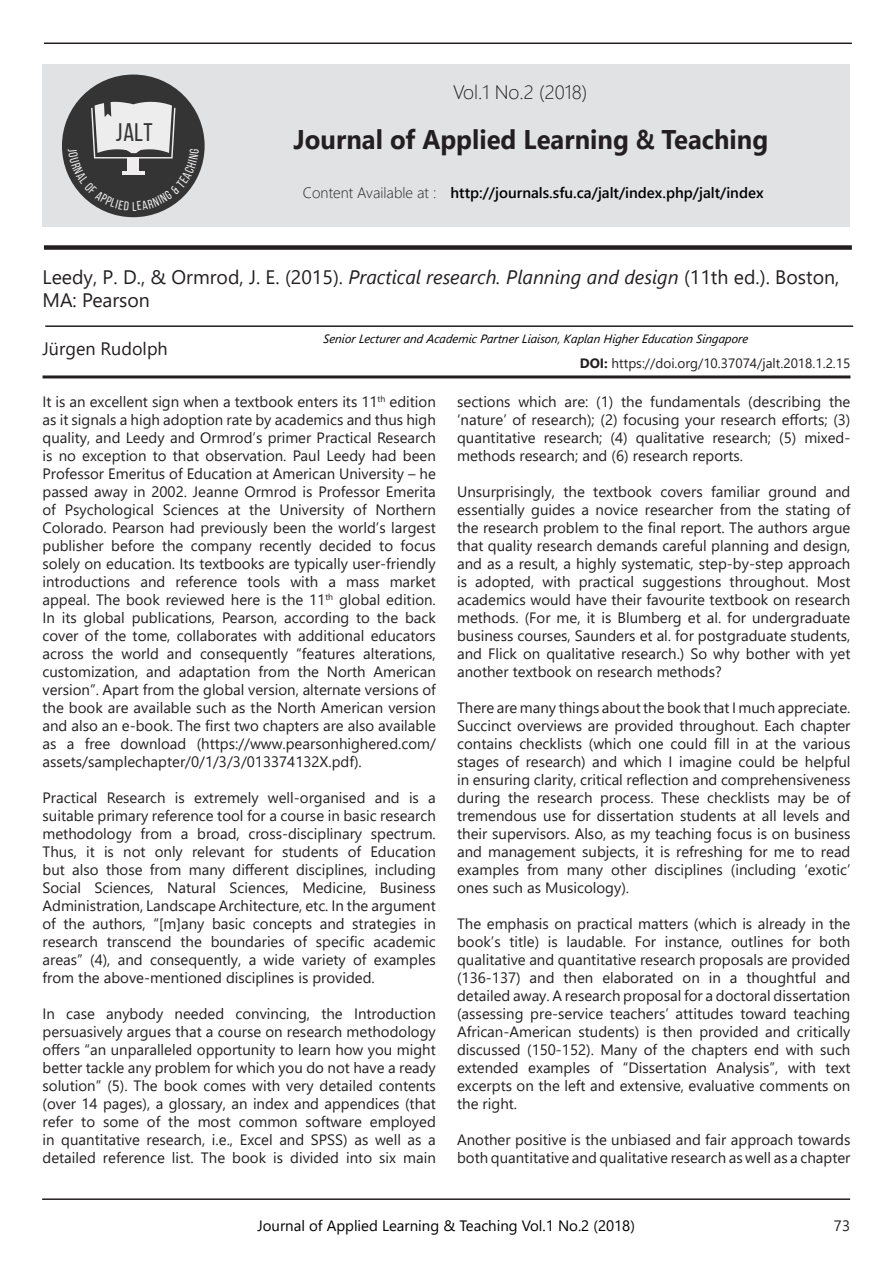
<style>
.page{position:relative;width:893px;height:1263px;background:#fff}
.page>*{position:absolute;margin:0;border:0;box-sizing:border-box;transform-origin:0 0}
.t1{font:700 27px "Segoe UI";color:#231f20;scale:.95 1}
.t2{font:25.5px "Bebas Neue";color:#343434}
.t3{font:19.5px/23.4px "Segoe UI";color:#231f20}
.t4{font:300 19.5px "Segoe UI";color:#231f20}
.t5{font:18px "Segoe UI";color:#231f20}
.t6{font:15px/18px "Segoe UI";color:#231f20;text-align:justify}
.t7{font:15px "Segoe UI";color:#000}
.t8{font:600 15px "Segoe UI";color:#000}
.t9{font:300 15px "Segoe UI";color:#231f20}
.t10{font:13.5px "Segoe UI";color:#231f20}
.t11{font:italic 12px "Segoe UI";color:#000}
.s1{font-style:italic}
.s2{font-weight:700}
</style>
<div class="page">
<hr style="left:42px;top:1198px;width:808px;height:2px;background:#231f20">
<hr style="left:45px;top:325px;width:808px;height:2px;background:#231f20">
<hr style="left:43px;top:375px;width:807px;height:3px;background:#231f20">
<div style="left:44px;top:245px;width:808px;height:5px;background:#231f20"></div>
<div style="left:43px;top:64px;width:807px;height:163px;background:#e1e2e4"></div>
<hr style="left:44px;top:43px;width:808px;height:1px;background:#231f20">
<div style="left:62px;top:75px;width:143px;height:142px;background:#343434;border-radius:50%"></div>
<svg style="left:68px;top:101px;width:131px;height:110px"></svg>
<p class="t2" style="left:116px;top:118px;width:38px">JALT</p>
<p class="t4" style="left:453px;top:74px;width:136px">Vol.1 No.2 (2018)</p>
<p class="t1" style="left:294px;top:114px;width:501px">Journal of Applied Learning &amp; Teaching</p>
<p class="t9" style="left:303px;top:179px;width:135px">Content Available at :</p>
<p class="t8" style="left:450px;top:179px;width:315px">http://journals.sfu.ca/jalt/index.php/jalt/index</p>
<p class="t3" style="left:43px;top:264px;width:798px">Leedy, P. D., &amp; Ormrod, J. E. (2015). <span class="s1">Practical research. Planning and design</span> (11th ed.). Boston,<br>MA: Pearson</p>
<p class="t5" style="left:43px;top:332px;width:127px">Jürgen Rudolph</p>
<p class="t11" style="left:323px;top:327px;width:428px">Senior Lecturer and Academic Partner Liaison, Kaplan Higher Education Singapore</p>
<p class="t10" style="left:580px;top:350px;width:272px"><span class="s2">DOI:</span> https://doi.org/10.37074/jalt.2018.1.2.15</p>
<p class="t6" style="left:43px;top:391px;width:395px">It is an excellent sign when a textbook enters its 11<sup>th</sup> edition as it signals a high adoption rate by academics and thus high quality, and Leedy and Ormrod’s primer Practical Research is no exception to that observation. Paul Leedy had been Professor Emeritus of Education at American University – he passed away in 2002. Jeanne Ormrod is Professor Emerita of Psychological Sciences at the University of Northern Colorado. Pearson had previously been the world’s largest publisher before the company recently decided to focus solely on education. Its textbooks are typically user-friendly introductions and reference tools with a mass market appeal. The book reviewed here is the 11<sup>th</sup> global edition.<br>In its global publications, Pearson, according to the back cover of the tome, collaborates with additional educators across the world and consequently “features alterations, customization, and adaptation from the North American version”. Apart from the global version, alternate versions of the book are available such as the North American version and also an e-book. The first two chapters are also available as a free download (https://www.pearsonhighered.com/ assets/samplechapter/0/1/3/3/013374132X.pdf).</p>
<p class="t6" style="left:43px;top:787px;width:395px">Practical Research is extremely well-organised and is a suitable primary reference tool for a course in basic research methodology from a broad, cross-disciplinary spectrum.<br>Thus, it is not only relevant for students of Education but also those from many different disciplines, including Social Sciences, Natural Sciences, Medicine, Business Administration, Landscape Architecture, etc. In the argument of the authors, “[m]any basic concepts and strategies in research transcend the boundaries of specific academic areas” (4), and consequently, a wide variety of examples from the above-mentioned disciplines is provided.</p>
<p class="t6" style="left:43px;top:1003px;width:395px">In case anybody needed convincing, the Introduction persuasively argues that a course on research methodology offers “an unparalleled opportunity to learn how you might better tackle any problem for which you do not have a ready solution” (5). The book comes with very detailed contents (over 14 pages), a glossary, an index and appendices (that refer to some of the most common software employed in quantitative research, i.e., Excel and SPSS) as well as a detailed reference list. The book is divided into six main</p>
<p class="t6" style="left:457px;top:391px;width:395px">sections which are: (1) the fundamentals (describing the ‘nature’ of research); (2) focusing your research efforts; (3) quantitative research; (4) qualitative research; (5) mixed&shy;methods research; and (6) research reports.</p>
<p class="t6" style="left:457px;top:481px;width:395px">Unsurprisingly, the textbook covers familiar ground and essentially guides a novice researcher from the stating of the research problem to the final report. The authors argue that quality research demands careful planning and design, and as a result, a highly systematic, step-by-step approach is adopted, with practical suggestions throughout. Most academics would have their favourite textbook on research methods. (For me, it is Blumberg et al. for undergraduate business courses, Saunders et al. for postgraduate students, and Flick on qualitative research.) So why bother with yet another textbook on research methods?</p>
<p class="t6" style="left:457px;top:697px;width:395px">There are many things about the book that I much appreciate.<br>Succinct overviews are provided throughout. Each chapter contains checklists (which one could fill in at the various stages of research) and which I imagine could be helpful in ensuring clarity, critical reflection and comprehensiveness during the research process. These checklists may be of tremendous use for dissertation students at all levels and their supervisors. Also, as my teaching focus is on business and management subjects, it is refreshing for me to read examples from many other disciplines (including ‘exotic’ ones such as Musicology).</p>
<p class="t6" style="left:457px;top:913px;width:395px">The emphasis on practical matters (which is already in the book’s title) is laudable. For instance, outlines for both qualitative and quantitative research proposals are provided (136-137) and then elaborated on in a thoughtful and detailed away. A research proposal for a doctoral dissertation (assessing pre-service teachers’ attitudes toward teaching African-American students) is then provided and critically discussed (150-152). Many of the chapters end with such extended examples of “Dissertation Analysis”, with text excerpts on the left and extensive, evaluative comments on the right.</p>
<p class="t6" style="left:457px;top:1129px;width:395px">Another positive is the unbiased and fair approach towards both quantitative and qualitative research as well as a chapter</p>
<p class="t7" style="left:257px;top:1211px;width:379px">Journal of Applied Learning &amp; Teaching Vol.1 No.2 (2018)</p>
<p class="t6" style="left:834px;top:1215px;width:18px">73</p>
</div>
